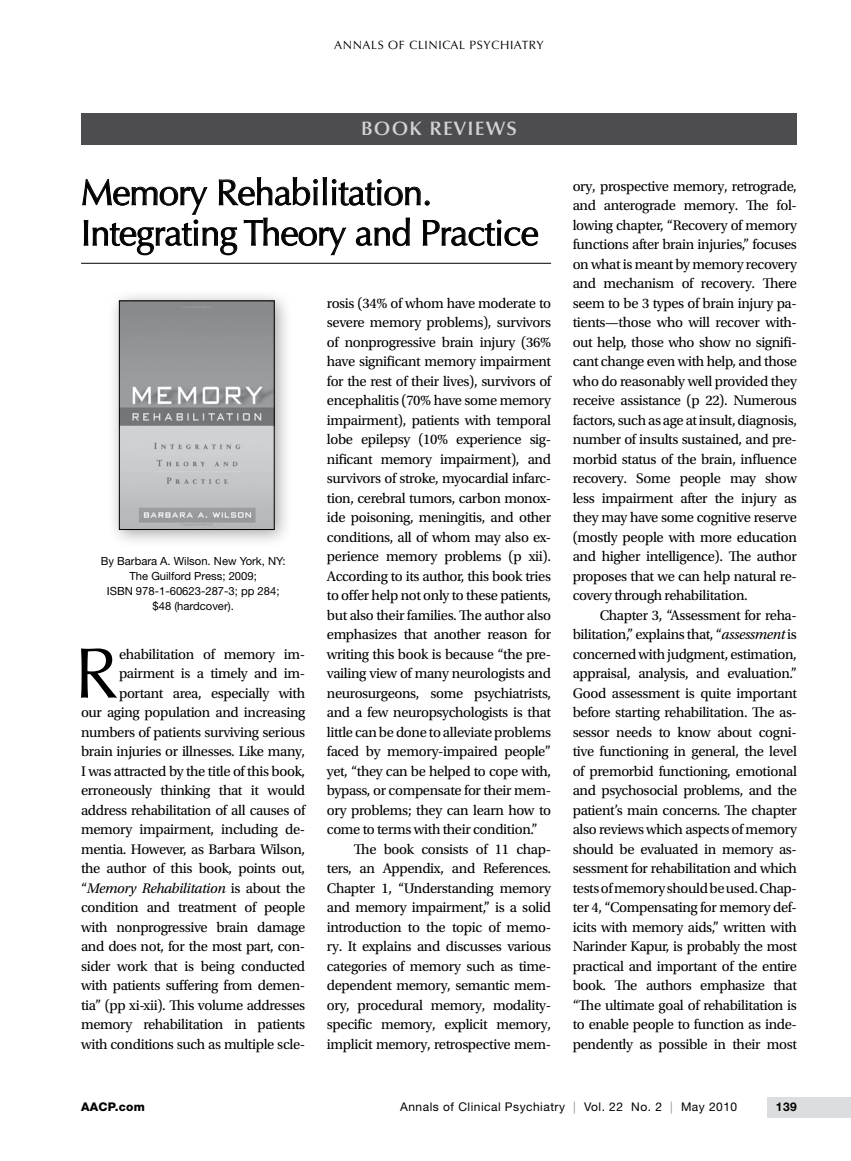
<style>
.page{position:relative;width:851px;height:1161px;background:#fff}
.page>*{position:absolute;margin:0;border:0;box-sizing:border-box;transform-origin:0 0}
.Body_Drop_Cap{font:71.55px "Optima LT Std";color:#000}
.t1{font:36px/40.5px "Optima LT Std";letter-spacing:-.02em;color:#000}
.t2{font:600 19.5px "Optima LT Std";letter-spacing:.06em;color:#d1d3d4}
.Body_2{font:14.7px/19.5px "Utopia Std";letter-spacing:-.025em;color:#000;text-align:justify}
.Body_Drop_Cap-2{font:14.7px/19.5px "Utopia Std";letter-spacing:-.025em;color:#000;text-align:right}
.t3{font:12px "Helvetica Neue LT Std";letter-spacing:.04em;color:#000}
.t4{font:12px "Optima LT Std";letter-spacing:.05em;color:#000}
.t5{font:800 12px "Helvetica Neue LT Std";letter-spacing:.02em;color:#000}
.t6{font:700 12px "Helvetica Neue LT Std";color:#000}
.Book_Caption{font:11.25px/15px "Helvetica Neue LT Std";color:#000;text-align:center}
.s1{font-style:italic}
.s2{color:#939598}
</style>
<div class="page">
<div style="left:766px;top:1097px;width:84px;height:21px;background:#dcddde"></div>
<div style="left:81px;top:113px;width:715px;height:32px;background:#4d4d4f"></div>
<div style="left:107px;top:288px;width:185px;height:260px;background:#000;opacity:.35"></div>
<img style="left:121px;top:303px;width:151px;height:225px">
<div style="left:119px;top:301px;width:155px;height:229px;border:1px solid #000"></div>
<hr style="left:81px;top:263px;width:470px;height:1px;background:#000">
<svg style="left:82px;top:177px;width:456px;height:78px"></svg>
<p class="t4" style="left:334px;top:38px;width:211px">ANNALS OF CLINICAL PSYCHIATRY</p>
<h3 class="t2" style="left:361px;top:117px;width:157px">BOOK REVIEWS</h3>
<p class="t1" style="left:81px;top:173px;width:459px">Memory Rehabilitation.<br>Integrating Theory and Practice</p>
<p class="Book_Caption" style="left:101px;top:554px;width:186px">By Barbara A. Wilson. New York, NY:<br>The Guilford Press; 2009;<br>ISBN 978-1-60623-287-3; pp 284; $48 (hardcover).</p>
<p class="Body_Drop_Cap-2" style="left:81px;top:644px;width:226px">ehabilitation of memory im&shy;pairment is a timely and im&shy;portant area, especially with<br>our aging population and increasing numbers of patients surviving serious brain injuries or illnesses. Like many, I was attracted by the title of this book, erroneously thinking that it would address rehabilitation of all causes of memory impairment, including de&shy;mentia. However, as Barbara Wilson, the author of this book, points out, “<span class="s1">Memory Rehabilitation</span> is about the condition and treatment of people with nonprogressive brain damage and does not, for the most part, con&shy;sider work that is being conducted with patients suffering from demen&shy;tia” (pp xi-xii). This volume addresses memory rehabilitation in patients with conditions such as multiple scle-</p>
<p class="Body_Drop_Cap" style="left:75px;top:632px;width:45px">R</p>
<p class="Body_Drop_Cap-2" style="left:327px;top:293px;width:226px;text-align:justify">rosis (34% of whom have moderate to severe memory problems), survivors of nonprogressive brain injury (36% have significant memory impairment for the rest of their lives), survivors of encephalitis (70% have some memory impairment), patients with temporal lobe epilepsy (10% experience sig&shy;nificant memory impairment), and survivors of stroke, myocardial infarc&shy;tion, cerebral tumors, carbon monox&shy;ide poisoning, meningitis, and other conditions, all of whom may also ex&shy;perience memory problems (p xii).<br>According to its author, this book tries to offer help not only to these patients, but also their families. The author also emphasizes that another reason for writing this book is because “the pre&shy;vailing view of many neurologists and neurosurgeons, some psychiatrists, and a few neuropsychologists is that little can be done to alleviate problems faced by memory-impaired people” yet, “they can be helped to cope with, bypass, or compensate for their mem&shy;ory problems; they can learn how to come to terms with their condition.”</p>
<p class="Body_2" style="left:327px;top:839px;width:226px;text-indent:27px">The book consists of 11 chap&shy;ters, an Appendix, and References.<br>Chapter 1, “Understanding memory and memory impairment,” is a solid introduction to the topic of memo&shy;ry. It explains and discusses various categories of memory such as time&shy;dependent memory, semantic mem&shy;ory, procedural memory, modality&shy;specific memory, explicit memory, implicit memory, retrospective mem-</p>
<p class="Body_2" style="left:572px;top:176px;width:226px">ory, prospective memory, retrograde, and anterograde memory. The fol&shy;lowing chapter, “Recovery of memory functions after brain injuries,” focuses on what is meant by memory recovery and mechanism of recovery. There seem to be 3 types of brain injury pa&shy;tients—those who will recover with&shy;out help, those who show no signifi&shy;cant change even with help, and those who do reasonably well provided they receive assistance (p 22). Numerous factors, such as age at insult, diagnosis, number of insults sustained, and pre&shy;morbid status of the brain, influence recovery. Some people may show less impairment after the injury as they may have some cognitive reserve (mostly people with more education and higher intelligence). The author proposes that we can help natural re&shy;covery through rehabilitation.</p>
<p class="Body_2" style="left:572px;top:605px;width:226px;text-indent:27px">Chapter 3, “Assessment for reha&shy;bilitation,” explains that, “<span class="s1">assessment</span> is concerned with judgment, estimation, appraisal, analysis, and evaluation.” Good assessment is quite important before starting rehabilitation. The as&shy;sessor needs to know about cogni&shy;tive functioning in general, the level of premorbid functioning, emotional and psychosocial problems, and the patient’s main concerns. The chapter also reviews which aspects of memory should be evaluated in memory as&shy;sessment for rehabilitation and which tests of memory should be used. Chap&shy;ter 4, “Compensating for memory def&shy;icits with memory aids,” written with Narinder Kapur, is probably the most practical and important of the entire book. The authors emphasize that “The ultimate goal of rehabilitation is to enable people to function as inde&shy;pendently as possible in their most</p>
<p class="t5" style="left:81px;top:1100px;width:65px">AACP.com</p>
<p class="t3" style="left:400px;top:1100px;width:338px">Annals of Clinical Psychiatry <span class="s2">|</span> Vol. 22 No. 2 <span class="s2">|</span> May 2010</p>
<p class="t6" style="left:776px;top:1099px;width:22px">139</p>
</div>
